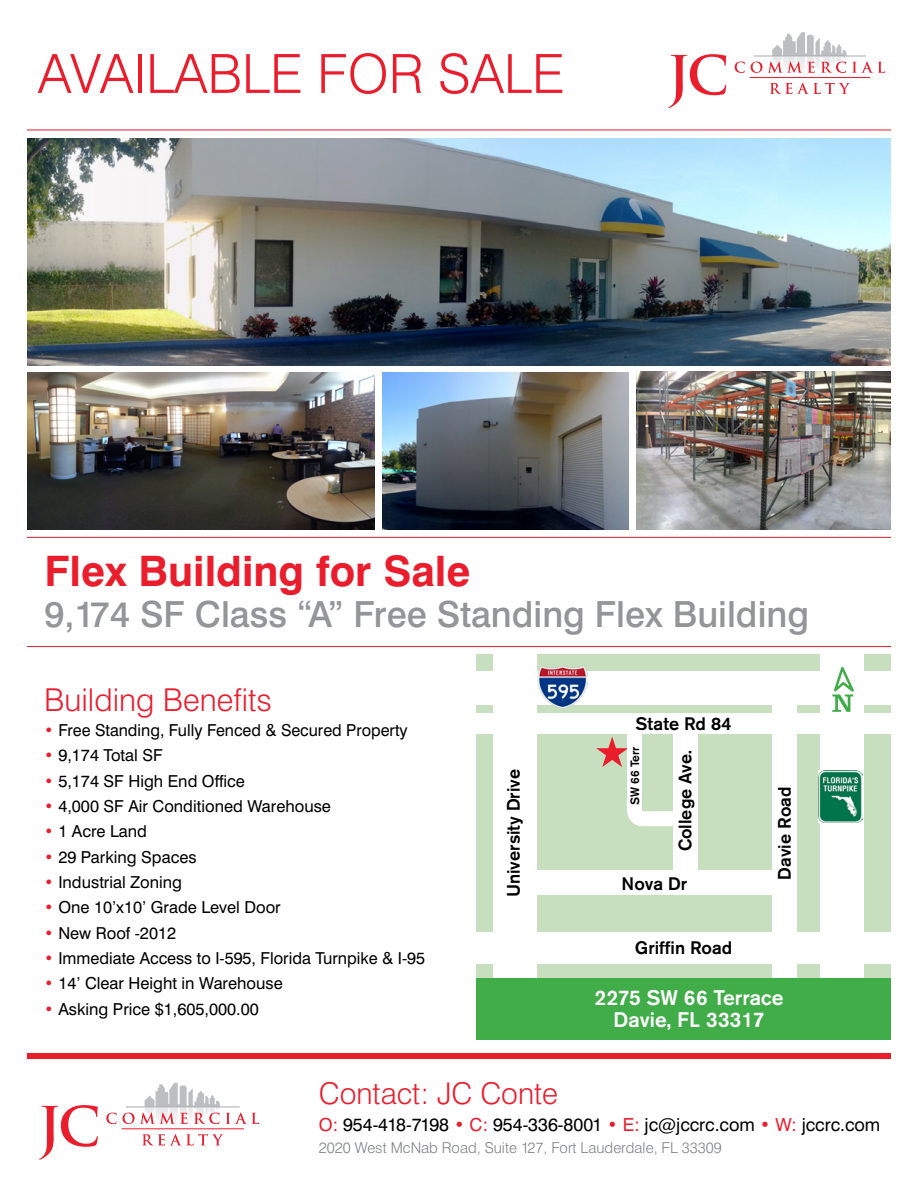
<style>
.page{position:relative;width:918px;height:1188px;background:#fff}
.page>*{position:absolute;margin:0;border:0;box-sizing:border-box;transform-origin:0 0}
.t1{font:300 54px "Swiss 721 BT";color:#ea1d2d}
.t2{font:700 42px "Swiss 721 BT";color:#ea1d2d}
.t3{font:500 36px "Swiss 721 BT";color:#939598}
.t4{font:300 31.5px "Swiss 721 BT";color:#ea1d2d}
.t5{font:300 30px "Swiss 721 BT";color:#ea1d2d}
.t6{font:500 21px/22.2px "Akzidenz Grotesk BE";color:#fff;text-align:center}
.t7{font:500 18px "Akzidenz Grotesk BE";color:#000}
.t8{font:18px "Swiss 721 BT";color:#000}
.t9{font:16.5px "Swiss 721 BT";color:#000}
.t10{font:300 15px "Swiss 721 BT";color:#808285}
.t11{font:500 12px "Akzidenz Grotesk BE";color:#000}
.s1{font-weight:700;color:#ea1d2d}
.s2{color:#ea1d2d}
</style>
<div class="page">
<svg style="left:39px;top:1105px;width:59px;height:55px"></svg>
<hr style="left:122px;top:1129px;width:122px;height:1px;background:#ea1d2d">
<hr style="left:126px;top:1107px;width:114px;height:1px;background:#a7a9ac">
<svg style="left:106px;top:1113px;width:11px;height:11px"></svg>
<svg style="left:123px;top:1083px;width:97px;height:42px"></svg>
<svg style="left:226px;top:1112px;width:33px;height:12px"></svg>
<svg style="left:142px;top:1134px;width:81px;height:11px"></svg>
<div style="left:27px;top:1053px;width:864px;height:5px;background:#ea1d2d"></div>
<svg style="left:669px;top:54px;width:57px;height:54px"></svg>
<hr style="left:750px;top:77px;width:120px;height:1px;background:#ea1d2d">
<hr style="left:754px;top:56px;width:112px;height:1px;background:#a7a9ac">
<svg style="left:735px;top:62px;width:10px;height:11px"></svg>
<svg style="left:751px;top:62px;width:11px;height:11px"></svg>
<svg style="left:768px;top:32px;width:117px;height:41px"></svg>
<svg style="left:770px;top:83px;width:80px;height:11px"></svg>
<hr style="left:27px;top:130px;width:864px;height:1px;background:#ea1d2d">
<div style="left:476px;top:654px;width:415px;height:339px;background:#c7dfbf"></div>
<img style="left:27px;top:139px;width:864px;height:227px">
<img style="left:383px;top:372px;width:245px;height:158px">
<img style="left:637px;top:371px;width:254px;height:159px">
<img style="left:27px;top:372px;width:348px;height:158px">
<div style="left:772px;top:703px;width:25px;height:338px;background:#fff"></div>
<div style="left:673px;top:716px;width:24px;height:175px;background:#fff"></div>
<div style="left:494px;top:639px;width:43px;height:402px;background:#fff"></div>
<div style="left:821px;top:635px;width:43px;height:406px;background:#fff"></div>
<div style="left:468px;top:671px;width:423px;height:34px;background:#fff"></div>
<div style="left:468px;top:714px;width:423px;height:20px;background:#fff"></div>
<div style="left:535px;top:870px;width:243px;height:25px;background:#fff"></div>
<div style="left:468px;top:933px;width:423px;height:31px;background:#fff"></div>
<img style="left:538px;top:666px;width:49px;height:42px">
<img style="left:819px;top:771px;width:43px;height:52px">
<svg style="left:832px;top:667px;width:22px;height:45px"></svg>
<div style="left:476px;top:978px;width:415px;height:62px;background:#41ad49"></div>
<svg style="left:596px;top:734px;width:77px;height:93px"></svg>
<hr style="left:27px;top:646px;width:864px;height:1px;background:#ea1d2d">
<hr style="left:27px;top:537px;width:864px;height:1px;background:#ea1d2d">
<h1 class="t1" style="left:38px;top:41px;width:528px">AVAILABLE FOR SALE</h1>
<h2 class="t2" style="left:44px;top:545px;width:428px">Flex Building for Sale</h2>
<h3 class="t3" style="left:44px;top:592px;width:766px">9,174 SF Class “A” Free Standing Flex Building</h3>
<h3 class="t4" style="left:44px;top:680px;width:229px">Building Benefits</h3>
<p class="t9" style="left:44px;top:720px;width:365px"><span class="s1">•</span> Free Standing, Fully Fenced &amp; Secured Property</p>
<p class="t9" style="left:44px;top:745px;width:120px"><span class="s1">•</span> 9,174 Total SF</p>
<p class="t9" style="left:44px;top:771px;width:202px"><span class="s1">•</span> 5,174 SF High End Office</p>
<p class="t9" style="left:44px;top:796px;width:288px"><span class="s1">•</span> 4,000 SF Air Conditioned Warehouse</p>
<p class="t9" style="left:44px;top:821px;width:104px"><span class="s1">•</span> 1 Acre Land</p>
<p class="t9" style="left:44px;top:847px;width:154px"><span class="s1">•</span> 29 Parking Spaces</p>
<p class="t9" style="left:44px;top:872px;width:139px"><span class="s1">•</span> Industrial Zoning</p>
<p class="t9" style="left:44px;top:897px;width:238px"><span class="s1">•</span> One 10’x10’ Grade Level Door</p>
<p class="t9" style="left:44px;top:923px;width:133px"><span class="s1">•</span> New Roof -2012</p>
<p class="t9" style="left:44px;top:948px;width:382px"><span class="s1">•</span> Immediate Access to I-595, Florida Turnpike &amp; I-95</p>
<p class="t9" style="left:44px;top:973px;width:240px"><span class="s1">•</span> 14’ Clear Height in Warehouse</p>
<p class="t9" style="left:44px;top:999px;width:216px"><span class="s1">•</span> Asking Price $1,605,000.00</p>
<p class="t7" style="left:502px;top:897px;width:130px;rotate:-90deg">University Drive</p>
<p class="t7" style="left:636px;top:712px;width:98px">State Rd 84</p>
<p class="t11" style="left:628px;top:805px;width:60px;rotate:-90deg">SW 66 Terr</p>
<p class="t7" style="left:674px;top:851px;width:103px;rotate:-90deg">College Ave.</p>
<p class="t7" style="left:622px;top:872px;width:67px">Nova Dr</p>
<p class="t7" style="left:635px;top:937px;width:99px">Griffin Road</p>
<p class="t7" style="left:773px;top:880px;width:94px;rotate:-90deg">Davie Road</p>
<p class="t6" style="left:595px;top:986px;width:190px">2275 SW 66 Terrace<br>Davie, FL 33317</p>
<h3 class="t5" style="left:319px;top:1075px;width:241px">Contact: JC Conte</h3>
<p class="t8" style="left:319px;top:1114px;width:563px"><span class="s2">O:</span> 954-418-7198 <span class="s2">• C:</span> 954-336-8001 <span class="s2">• E:</span> jc@jccrc.com <span class="s2">• W:</span> jccrc.com</p>
<p class="t10" style="left:319px;top:1138px;width:405px">2020 West McNab Road, Suite 127, Fort Lauderdale, FL 33309</p>
</div>
